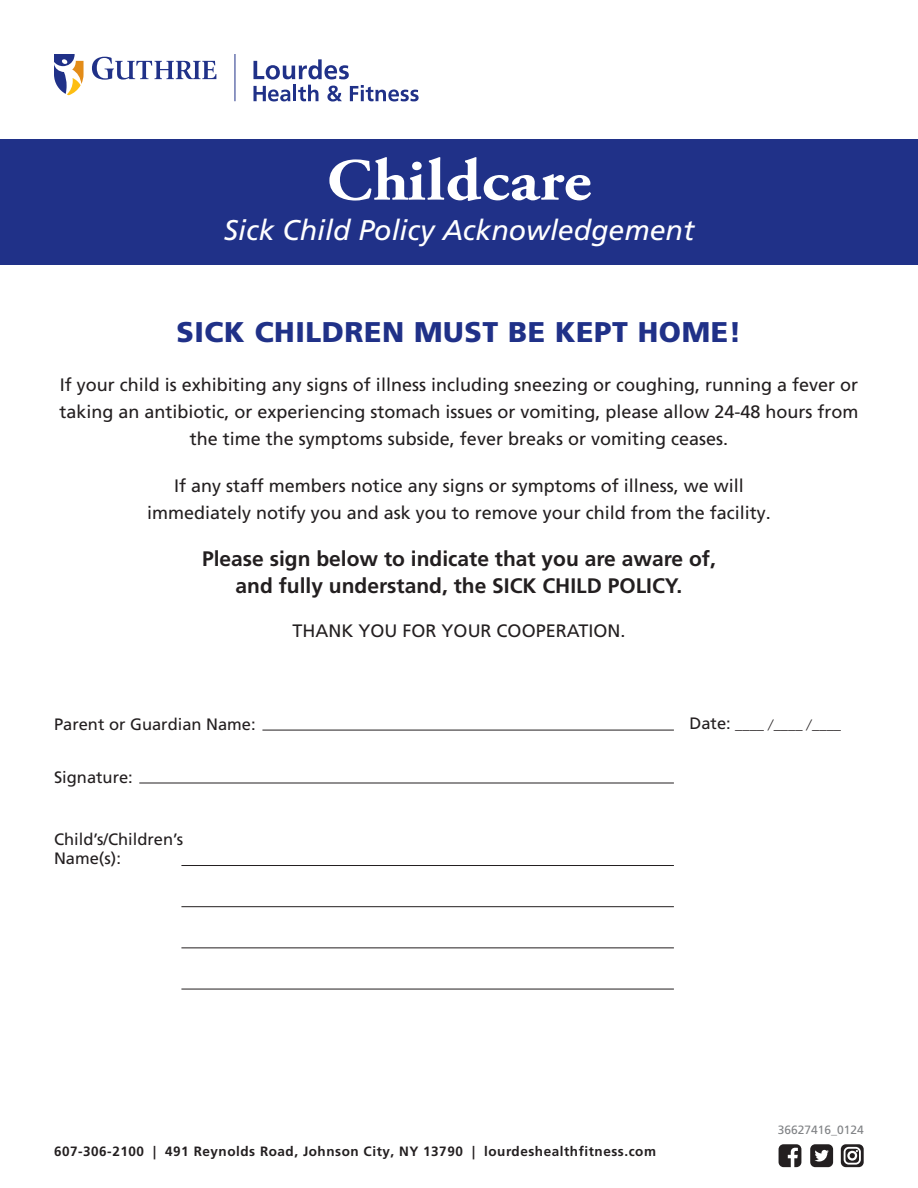
<style>
.page{position:relative;width:918px;height:1188px;background:#fff}
.page>*{position:absolute;margin:0;border:0;box-sizing:border-box;transform-origin:0 0}
.t1{font:700 59.4px "Adobe Garamond Pro";letter-spacing:.01em;color:#fff;scale:1.11 1}
.t2{font:italic 28.5px "Frutiger LT Pro";color:#fff}
.t3{font:900 28.5px "Frutiger LT Pro";letter-spacing:.02em;color:#203188}
.t4{font:700 21px/27px "Frutiger LT Pro";color:#231f20;text-align:center}
.t5{font:18px/27px "Frutiger LT Pro";color:#231f20;text-align:center}
.t6{font:16.5px/19.8px "Frutiger LT Pro";color:#231f20}
.t7{font:700 13.5px "Frutiger LT Pro";letter-spacing:.04em;color:#231f20}
.t8{font:12px "Gotham";color:#231f20}
.t9{font:12px "Frutiger LT Pro";color:#808285}
.s1{font-family:"Frutiger LT Pro";font-size:16.5px}
</style>
<div class="page">
<svg style="left:841px;top:1144px;width:23px;height:23px"></svg>
<svg style="left:779px;top:1144px;width:22px;height:23px"></svg>
<svg style="left:810px;top:1144px;width:23px;height:23px"></svg>
<svg style="left:92px;top:57px;width:124px;height:23px"></svg>
<svg style="left:54px;top:54px;width:30px;height:41px"></svg>
<hr style="left:235px;top:54px;width:1px;height:47px;background:#203188">
<svg style="left:253px;top:59px;width:166px;height:43px"></svg>
<hr style="left:262px;top:730px;width:412px;height:1px;background:#231f20">
<hr style="left:139px;top:783px;width:535px;height:1px;background:#231f20">
<hr style="left:181px;top:865px;width:493px;height:1px;background:#231f20">
<hr style="left:181px;top:906px;width:493px;height:1px;background:#231f20">
<hr style="left:181px;top:947px;width:493px;height:1px;background:#231f20">
<hr style="left:181px;top:989px;width:493px;height:1px;background:#231f20">
<div style="left:0;top:139px;width:918px;height:125px;background:#203188"></div>
<p class="t1" style="left:327px;top:146px;width:240px">Childcare</p>
<p class="t2" style="left:224px;top:214px;width:472px">Sick Child Policy Acknowledgement</p>
<p class="t3" style="left:177px;top:315px;width:566px">SICK CHILDREN MUST BE KEPT HOME!</p>
<p class="t5" style="left:59px;top:371px;width:801px">If your child is exhibiting any signs of illness including sneezing or coughing, running a fever or taking an antibiotic, or experiencing stomach issues or vomiting, please allow 24-48 hours from the time the symptoms subside, fever breaks or vomiting ceases.</p>
<p class="t5" style="left:147px;top:472px;width:625px">If any staff members notice any signs or symptoms of illness, we will immediately notify you and ask you to remove your child from the facility.</p>
<p class="t4" style="left:202px;top:545px;width:515px">Please sign below to indicate that you are aware of, and fully understand, the SICK CHILD POLICY.</p>
<p class="t5" style="left:293px;top:618px;width:334px">THANK YOU FOR YOUR COOPERATION.</p>
<p class="t6" style="left:54px;top:715px;width:203px">Parent or Guardian Name:</p>
<p class="t6" style="left:54px;top:768px;width:80px">Signature:</p>
<p class="t6" style="left:54px;top:829px;width:131px">Child’s/Children’s<br>Name(s):</p>
<p class="t8" style="left:690px;top:718px;width:153px"><span class="s1">Date:</span> ____ /____ /____</p>
<p class="t7" style="left:54px;top:1143px;width:604px">607-306-2100 | 491 Reynolds Road, Johnson City, NY 13790 | lourdeshealthfitness.com</p>
<p class="t9" style="left:778px;top:1123px;width:88px">36627416_0124</p>
</div>
